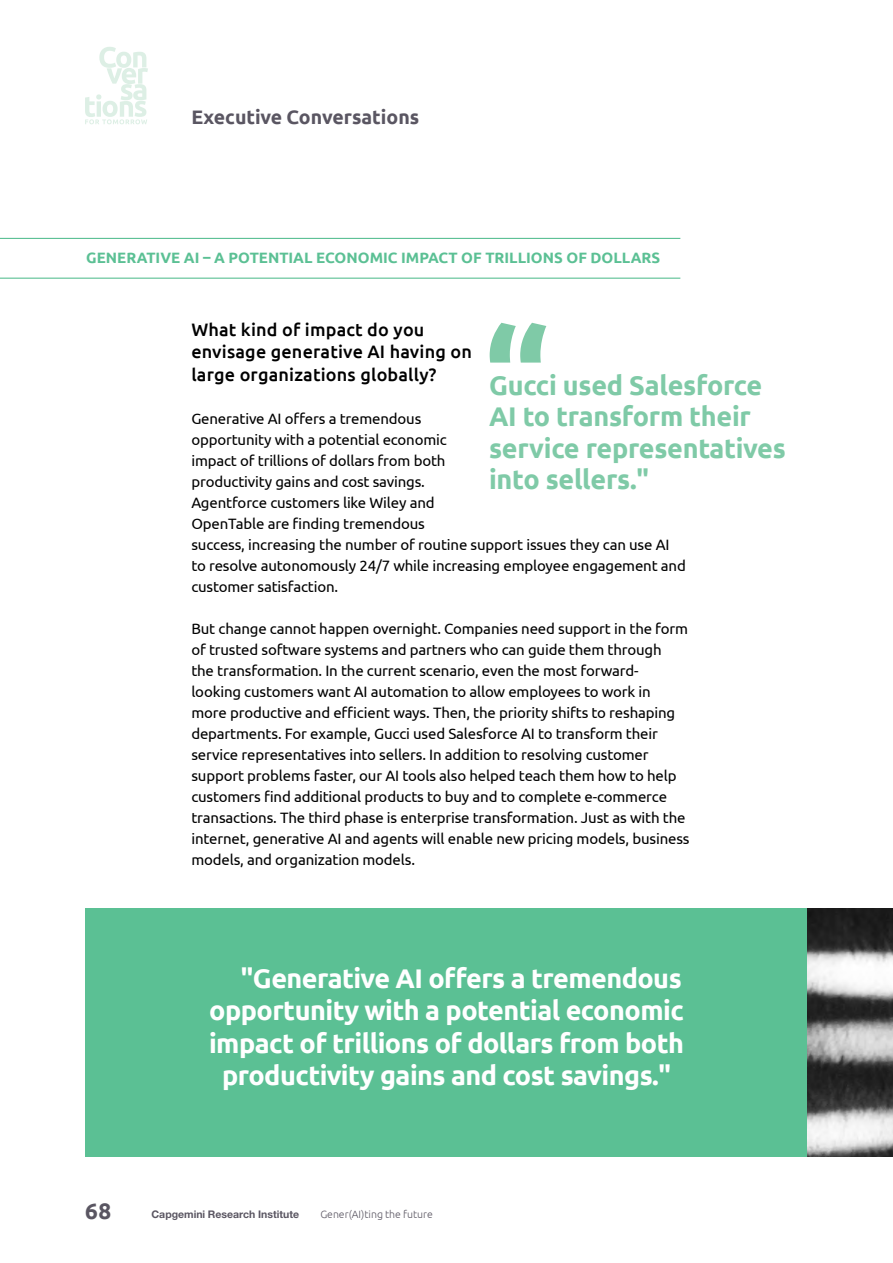
<style>
.page{position:relative;width:893px;height:1263px;background:#fff}
.page>*{position:absolute;margin:0;border:0;box-sizing:border-box;transform-origin:0 0}
.t1{font:700 27px "Ubuntu";letter-spacing:-.02em;color:#fff}
.t2{font:700 27px/31.5px "Ubuntu";letter-spacing:-.01em;color:#7fcaa7}
.t3{font:700 22.5px "Ubuntu";color:#5a5662}
.t4{font:700 19.5px "Ubuntu";color:#5a5662}
.t5{font:500 18px/22.5px "Ubuntu";letter-spacing:.01em;color:#000}
.t6{font:15px/21px "Ubuntu";letter-spacing:-.01em;color:#000}
.t7{font:700 15px "Ubuntu";color:#5bc094}
.t8{font:700 10.5px "Helvetica Neue LT Std";color:#5a5662}
.t9{font:300 10.5px "Ubuntu";color:#5a5662}
</style>
<div class="page">
<hr style="left:0;top:278px;width:680px;height:1px;background:#5bc094">
<hr style="left:0;top:238px;width:680px;height:1px;background:#5bc094">
<svg style="left:490px;top:323px;width:56px;height:40px"></svg>
<div style="left:85px;top:908px;width:723px;height:249px;background:#5bc094"></div>
<img style="left:808px;top:908px;width:85px;height:249px">
<svg style="left:85px;top:47px;width:63px;height:77px"></svg>
<h3 class="t4" style="left:191px;top:106px;width:230px">Executive Conversations</h3>
<p class="t7" style="left:86px;top:249px;width:575px">GENERATIVE AI – A POTENTIAL ECONOMIC IMPACT OF TRILLIONS OF DOLLARS</p>
<p class="t5" style="left:191px;top:317px;width:282px">What kind of impact do you envisage generative AI having on large organizations globally?</p>
<p class="t6" style="left:191px;top:408px;width:496px">Generative AI offers a tremendous<br>opportunity with a potential economic<br>impact of trillions of dollars from both<br>productivity gains and cost savings.<br>Agentforce customers like Wiley and<br>OpenTable are finding tremendous<br>success, increasing the number of routine support issues they can use AI to resolve autonomously 24/7 while increasing employee engagement and customer satisfaction.</p>
<p class="t6" style="left:191px;top:618px;width:500px">But change cannot happen overnight. Companies need support in the form of trusted software systems and partners who can guide them through<br>the transformation. In the current scenario, even the most forward&shy;looking customers want AI automation to allow employees to work in more productive and efficient ways. Then, the priority shifts to reshaping departments. For example, Gucci used Salesforce AI to transform their service representatives into sellers. In addition to resolving customer support problems faster, our AI tools also helped teach them how to help customers find additional products to buy and to complete e-commerce transactions. The third phase is enterprise transformation. Just as with the internet, generative AI and agents will enable new pricing models, business models, and organization models.</p>
<h1 class="t2" style="left:489px;top:369px;width:298px">Gucci used Salesforce<br>AI to transform their service representatives into sellers."</h1>
<h1 class="t1" style="left:241px;top:962px;width:442px">"Generative AI offers a tremendous</h1>
<h1 class="t1" style="left:209px;top:994px;width:476px">opportunity with a potential economic</h1>
<h1 class="t1" style="left:209px;top:1027px;width:476px">impact of trillions of dollars from both</h1>
<h1 class="t1" style="left:222px;top:1059px;width:450px">productivity gains and cost savings."</h1>
<h2 class="t3" style="left:85px;top:1197px;width:28px">68</h2>
<p class="t8" style="left:152px;top:1207px;width:149px">Capgemini Research Institute</p>
<p class="t9" style="left:320px;top:1208px;width:114px">Gener(AI)ting the future</p>
</div>
